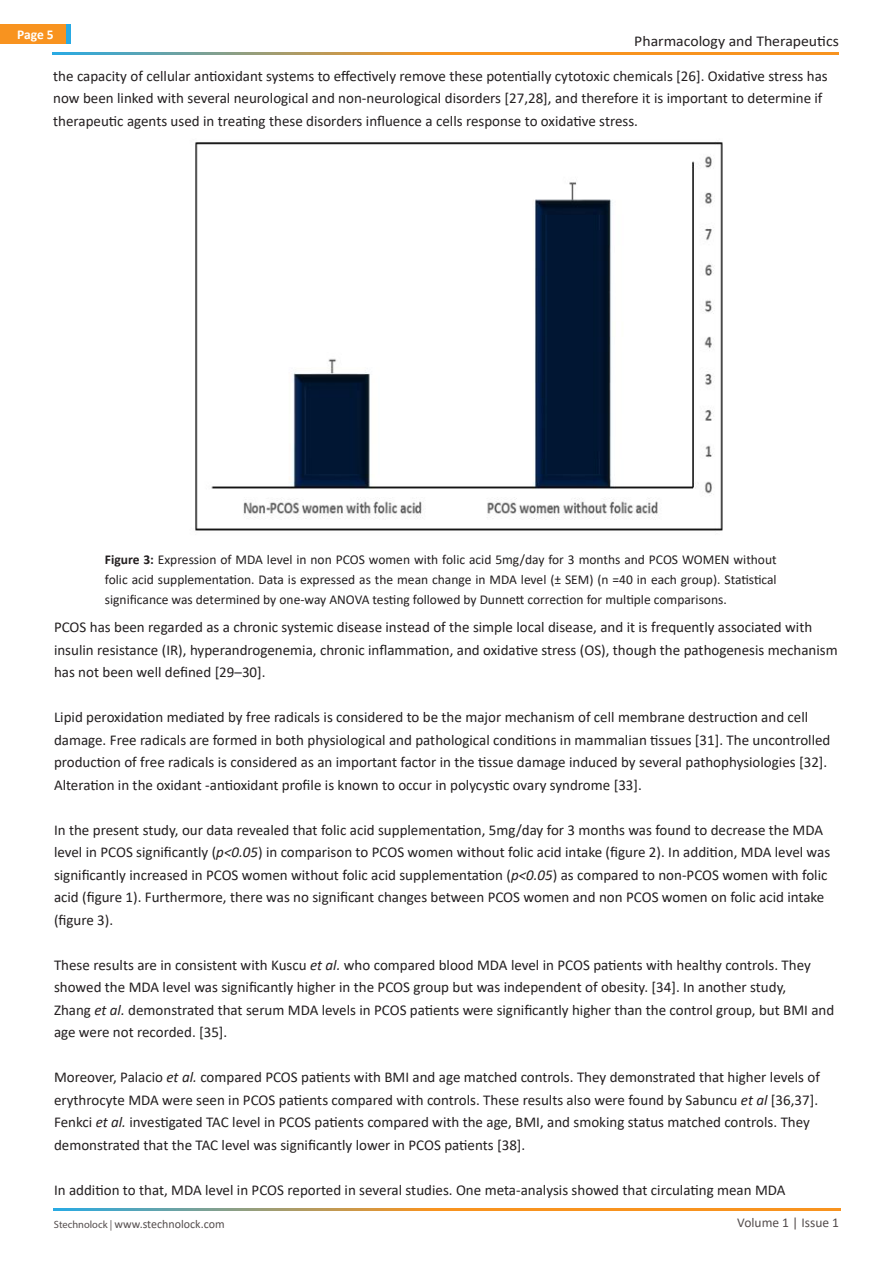
<style>
.page{position:relative;width:893px;height:1263px;background:#fff}
.page>*{position:absolute;margin:0;border:0;box-sizing:border-box;transform-origin:0 0}
.t1{font:15px/22.5px "Calibri";color:#231f20}
.t2{font:15px "Calibri";color:#231f20;scale:1.05 1}
.heading_1{font:13.5px/20.2px "Calibri";color:#231f20;text-align:justify}
.t3{font:13.5px "Calibri";color:#544d4d}
.t4{font:700 13.5px "Calibri";color:#fff}
.t5{font:12px "Calibri";color:#544d4d}
.t6{font:10.5px "Myriad Pro";color:#544d4d}
.s1{font-weight:700}
.s2{font-style:italic}
</style>
<div class="page">
<div style="left:0;top:24px;width:69px;height:20px;background:#f8931f"></div>
<hr style="left:67px;top:24px;width:4px;height:20px;background:#29aae3">
<svg style="left:53px;top:53px;width:786px;height:2px;background:#c5984e"></svg>
<svg style="left:54px;top:1208px;width:786px;height:2px;background:#c5984e"></svg>
<img style="left:195px;top:142px;width:528px;height:389px">
<p class="t4" style="left:17px;top:25px;width:38px">Page 5</p>
<p class="t2" style="left:634px;top:31px;width:196px">Pharmacology and Therapeutics</p>
<p class="t1" style="left:53px;top:64px;width:776px">the capacity of cellular antioxidant systems to effectively remove these potentially cytotoxic chemicals [26 .] Oxidative stress has now been linked with several neurological and non-neurological disorders [27,28 ,] and therefore isit important to determine if therapeutic agents used in treating these disorders influence a cells response to oxidative stress.</p>
<p class="heading_1" style="left:105px;top:549px;width:673px"><span class="s1">Figure 3:</span> Expression of MDA level in non PCOS women with folic acid 5mg/day for 3 months and PCOS WOMEN without folic acid supplementation. Data is expressed as the mean change in MDA level ±( SEM) (n =40 in each group .) Statistical significance was determined by one-way ANOVA testing followed by Dunnett correction for multiple comparisons.</p>
<p class="t1" style="left:54px;top:615px;width:785px">PCOS has been regarded as a chronic systemic disease instead of the simple local disease, and isit frequently associated with insulin resistance (IR ,) hyperandrogenemia, chronic inflammation, and oxidative stress (OS ,) though the pathogenesis mechanism has not been well defined ]29–30 .[</p>
<p class="t1" style="left:54px;top:705px;width:778px">Lipid peroxidation mediated by free radicals is considered to be the major mechanism of cell membrane destruction and cell damage. Free radicals are formed in both physiological and pathological conditions in mammalian tissues [31 .] The uncontrolled production of free radicals is considered as an important factor in the tissue damage induced by several pathophysiologies ]32 .[ Alteration in the oxidant -antioxidant profile is known to occur in polycystic ovary syndrome ]33 .[</p>
<p class="t1" style="left:54px;top:818px;width:778px">In the present study, our data revealed that folic acid supplementation 5, mg/day for 3 months was found to decrease the MDA level in PCOS significantly <span class="s2">&lt;p</span>( <span class="s2">0.05</span>) in comparison to PCOS women without folic acid intake (figure I n.)2 addition, MDA level was significantly increased in PCOS women without folic acid supplementation <span class="s2">&lt;p</span>( <span class="s2">0.05</span>) as compared to non-PCOS women with folic acid (figure .)1 Furthermore, there was no significant changes between PCOS women and non PCOS women on folic acid intake (figure .(3</p>
<p class="t1" style="left:54px;top:953px;width:782px">These results are in consistent with Kuscu <span class="s2">et al.</span> who compared blood MDA level in PCOS patients with healthy controls. They showed the MDA level was significantly higher in the PCOS group but was independent of obesity [. 34 I n.] another study,<br>Zhang <span class="s2">et al.</span> demonstrated that serum MDA levels in PCOS patients were significantly higher than the control group, but BMI and age were not recorded ]. 3 5 .[</p>
<p class="t1" style="left:54px;top:1065px;width:767px">Moreover, Palacio <span class="s2">et al.</span> compared PCOS patients with BMI and age matched controls. They demonstrated that higher levels of erythrocyte MDA were seen in PCOS patients compared with controls. These results also were found by Sabuncu <span class="s2">et al</span> ]36,37 .[ Fenkci <span class="s2">et al.</span> investigated TAC level in PCOS patients compared with the age, BMI, and smoking status matched controls. They demonstrated that the TAC level was significantly lower in PCOS patients ]38 .[</p>
<p class="t1" style="left:54px;top:1178px;width:733px">In addition to that, MDA level in PCOS reported in several studies. One meta-analysis showed that circulating mean MDA</p>
<p class="t5" style="left:115px;top:1216px;width:112px">www.stechnolock.com</p>
<p class="t6" style="left:54px;top:1218px;width:60px">Stechnolock |</p>
<p class="t3" style="left:737px;top:1213px;width:103px">Volume 1 | Issue 1</p>
</div>
